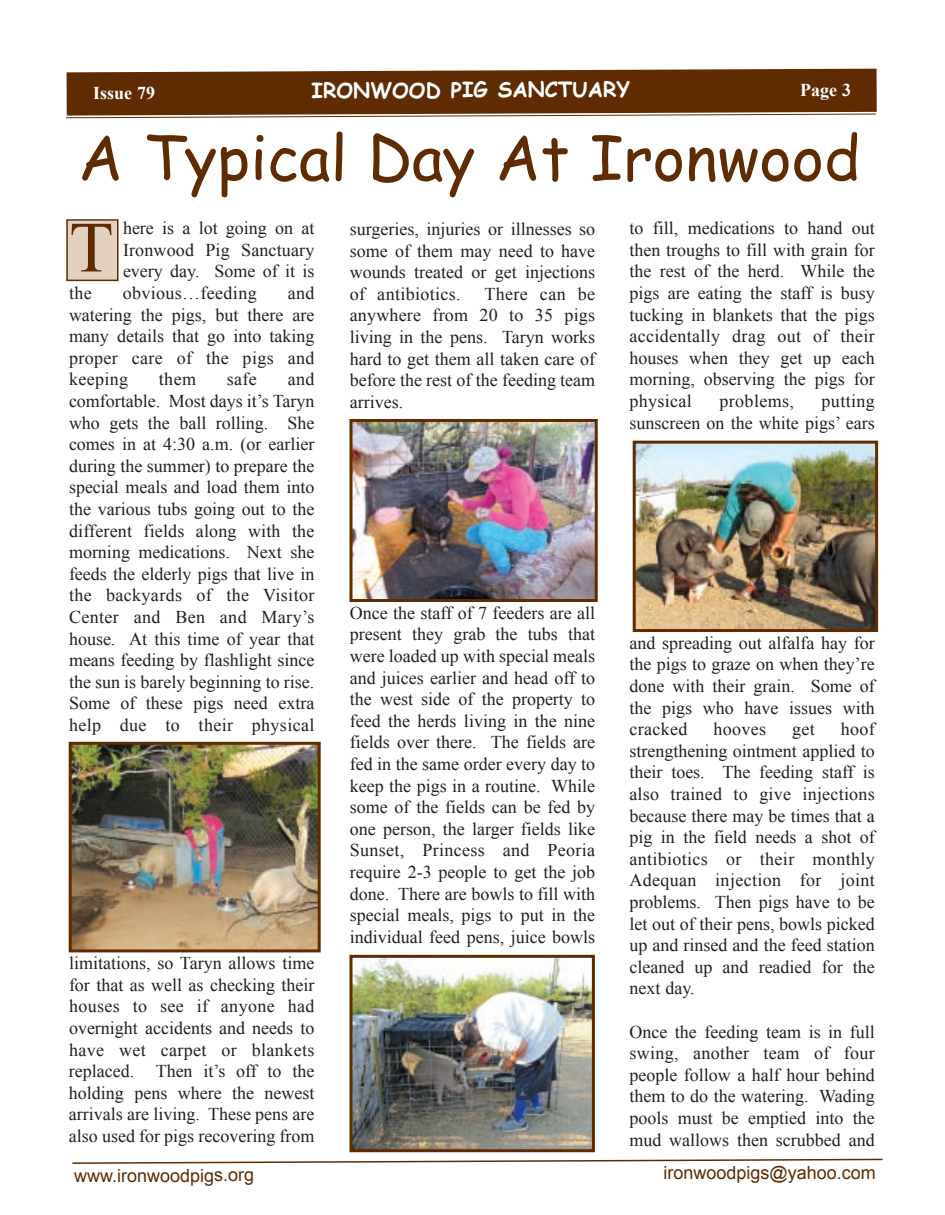
<style>
.page{position:relative;width:945px;height:1215px;background:#fff}
.page>*{position:absolute;margin:0;border:0;box-sizing:border-box;transform-origin:0 0}
.t1{font:72px "Times New Roman";color:#5f2b00}
.t2{font:61.5px "Comic Sans MS";color:#5f2b00}
.t3{font:700 21px "Comic Sans MS";letter-spacing:-.005em;color:#fff}
.t4{font:18px/21.6px "Times New Roman";color:#231f20;text-align:justify}
.t5{font:18px "Arial";letter-spacing:-.005em;color:#5f2b00}
.t6{font:18px "Times New Roman";letter-spacing:.02em;color:#231f20}
.t7{font:700 18px "Times New Roman";letter-spacing:-.005em;color:#fff}
</style>
<div class="page">
<svg style="left:72px;top:1158px;width:811px;height:6px"></svg>
<svg style="left:66px;top:69px;width:811px;height:49px;background:#6e4019"></svg>
<img style="left:73px;top:746px;width:244px;height:202px">
<div style="left:69px;top:742px;width:252px;height:210px;border:3px solid #5f2b00"></div>
<img style="left:354px;top:423px;width:240px;height:175px">
<div style="left:350px;top:419px;width:248px;height:183px;border:3px solid #5f2b00"></div>
<div style="left:68px;top:221px;width:49px;height:59px;background:#e3d1c0"></div>
<div style="left:66px;top:219px;width:52px;height:62px;border:2px solid #5f2b00"></div>
<img style="left:354px;top:959px;width:237px;height:189px">
<div style="left:350px;top:955px;width:245px;height:197px;border:3px solid #5f2b00"></div>
<img style="left:637px;top:445px;width:237px;height:183px">
<div style="left:633px;top:441px;width:245px;height:191px;border:3px solid #5f2b00"></div>
<p class="t7" style="left:93px;top:81px;width:64px">Issue 79</p>
<p class="t3" style="left:312px;top:74px;width:320px">IRONWOOD PIG SANCTUARY</p>
<p class="t7" style="left:800px;top:77px;width:53px">Page 3</p>
<h2 class="t2" style="left:78px;top:112px;width:784px">A Typical Day At Ironwood</h2>
<h1 class="t1" style="left:69px;top:199px;width:45px">T</h1>
<p class="t4" style="left:123px;top:217px;width:193px">here is a lot going on at Ironwood Pig Sanctuary every day. Some of it is</p>
<p class="t4" style="left:629px;top:217px;width:247px">to fill, medications to hand out then troughs to fill with grain for the rest of the herd. While the pigs are eating the staff is busy tucking in blankets that the pigs accidentally drag out of their houses when they get up each morning, observing the pigs for physical</p>
<p class="t4" style="left:350px;top:218px;width:247px">surgeries, injuries or illnesses so some of them may need to have wounds treated or get injections of antibiotics.</p>
<p class="t4" style="left:69px;top:282px;width:247px;text-indent:219px">and watering the pigs, but there are many details that go into taking proper care of the pigs and keeping</p>
<p class="t4" style="left:69px;top:282px;width:24px">the</p>
<p class="t6" style="left:123px;top:281px;width:136px">obvious…feeding</p>
<p class="t4" style="left:350px;top:283px;width:247px;text-indent:135px">There can be anywhere from 20 to 35 pigs living in the pens. Taryn works hard to get them all taken care of before the rest of the feeding team arrives.</p>
<p class="t4" style="left:69px;top:368px;width:247px;text-indent:219px">and comfortable. Most days it’s Taryn who gets the ball rolling. She comes in at 4:30 a.m. (or earlier during the summer) to prepare the special meals and load them into the various tubs going out to the different fields along with the morning medications. Next she feeds the elderly pigs that live in the backyards of the Visitor Center and Ben and Mary’s house. At this time of year that means feeding by flashlight since the sun is barely beginning to rise.<br>Some of these pigs need extra help due to their physical</p>
<p class="t4" style="left:159px;top:368px;width:39px">them</p>
<p class="t4" style="left:227px;top:368px;width:32px">safe</p>
<p class="t4" style="left:629px;top:390px;width:247px;text-align:right">putting<br>sunscreen on the white pigs’ ears</p>
<p class="t6" style="left:720px;top:389px;width:76px">problems,</p>
<p class="t4" style="left:350px;top:602px;width:247px">Once the staff of 7 feeders are all present they grab the tubs that were loaded up with special meals and juices earlier and head off to the west side of the property to feed the herds living in the nine fields over there. The fields are fed in the same order every day to keep the pigs in a routine. While some of the fields can be fed by one person, the larger fields like Sunset, Princess and Peoria require 2-3 people to get the job done. There are bowls to fill with special meals, pigs to put in the individual feed pens, juice bowls</p>
<p class="t4" style="left:629px;top:632px;width:247px">and spreading out alfalfa hay for the pigs to graze on when they’re done with their grain. Some of the pigs who have issues with cracked</p>
<p class="t4" style="left:629px;top:718px;width:247px;text-indent:211px">hoof strengthening ointment applied to their toes. The feeding staff is also trained to give injections because there may be times that a pig in the field needs a shot of antibiotics or their monthly Adequan injection for joint problems. Then pigs have to be let out of their pens, bowls picked up and rinsed and the feed station cleaned up and readied for the next day.</p>
<p class="t4" style="left:629px;top:1021px;width:247px">Once the feeding team is in full swing, another team of four people follow a half hour behind them to do the watering. Wading pools must be emptied into the mud wallows then scrubbed and</p>
<p class="t4" style="left:713px;top:718px;width:54px">hooves</p>
<p class="t4" style="left:792px;top:718px;width:24px">get</p>
<p class="t4" style="left:69px;top:952px;width:247px">limitations, so Taryn allows time for that as well as checking their houses to see if anyone had overnight accidents and needs to have wet carpet or blankets replaced. Then it’s off to the holding pens where the newest arrivals are living. These pens are also used for pigs recovering from</p>
<p class="t5" style="left:74px;top:1164px;width:182px">www.ironwoodpigs.org</p>
<p class="t5" style="left:664px;top:1161px;width:214px">ironwoodpigs@yahoo.com</p>
</div>
